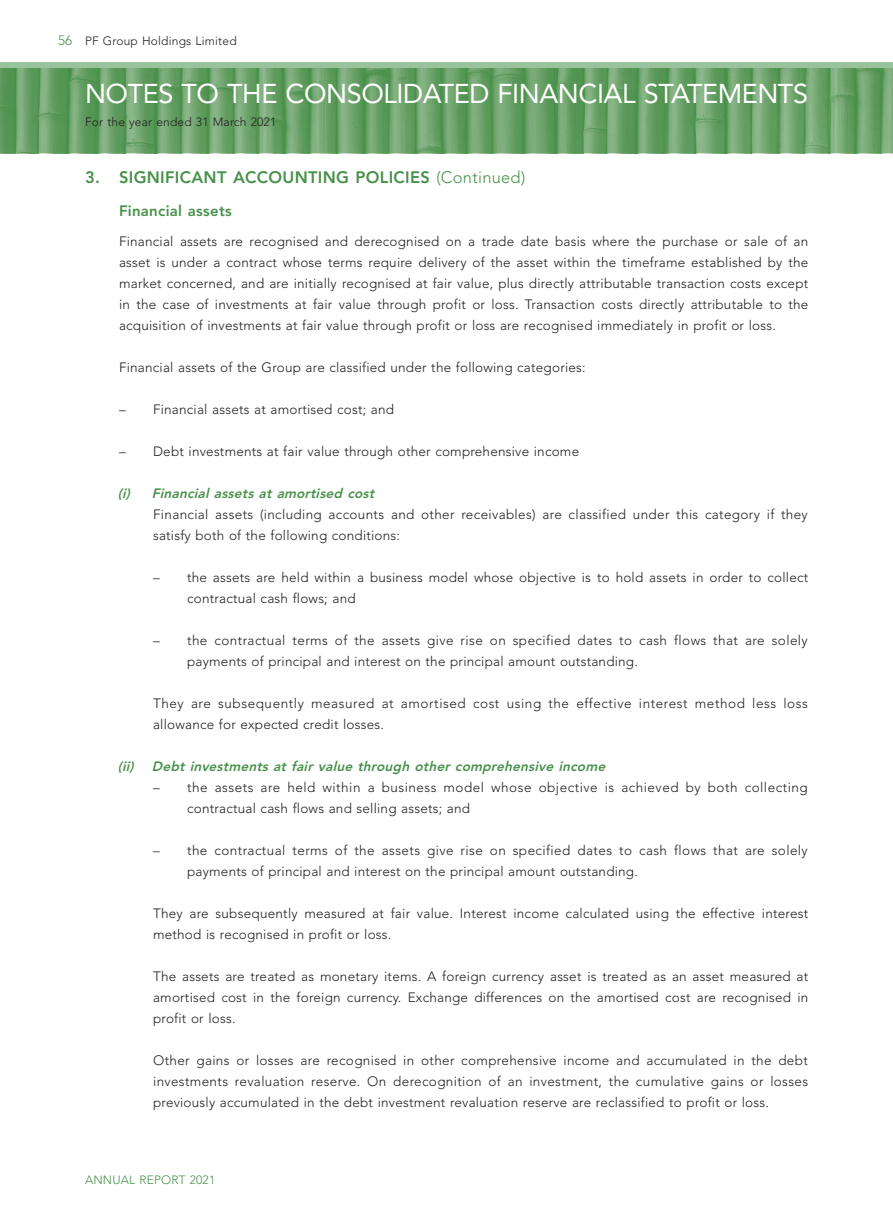
<style>
.page{position:relative;width:893px;height:1212px;background:#fff}
.page>*{position:absolute;margin:0;border:0;box-sizing:border-box;transform-origin:0 0}
.t1{font:27px "Avenir LT Std";letter-spacing:-.015em;color:#fff}
.t2{font:800 16.5px "Avenir LT Std";letter-spacing:.02em;color:#48914b}
.t3{font:800 15px "Avenir LT Std";letter-spacing:.02em;color:#48914b}
.t4{font:300 13.5px/21px "Avenir LT Std";letter-spacing:.015em;color:#231f20}
.t5{font:300 13.5px/21px "Avenir LT Std";letter-spacing:.035em;color:#231f20}
.t6{font:300 13.5px/21px "Avenir LT Std";letter-spacing:.04em;color:#231f20}
.t7{font:italic 800 13.5px "Avenir LT Std";color:#48914b}
.t8{font:300 13.5px "Avenir LT Std";color:#48914b}
.t9{font:300 12px "Avenir LT Std";letter-spacing:.015em;color:#231f20}
.t10{font:300 12px "Avenir LT Std";letter-spacing:.015em;color:#48914b}
.s1{font-weight:300}
</style>
<div class="page">
<svg style="left:0;top:63px;width:893px;height:90px;background:#6ca36b"></svg>
<p class="t8" style="left:58px;top:33px;width:16px">56</p>
<p class="t9" style="left:85px;top:34px;width:153px">PF Group Holdings Limited</p>
<h1 class="t1" style="left:85px;top:78px;width:724px">NOTES TO THE CONSOLIDATED FINANCIAL STATEMENTS</h1>
<p class="t9" style="left:85px;top:115px;width:193px">For the year ended 31 March 2021</p>
<p class="t2" style="left:85px;top:167px;width:442px">3. SIGNIFICANT ACCOUNTING POLICIES <span class="s1">(Continued)</span></p>
<p class="t3" style="left:119px;top:202px;width:114px">Financial assets</p>
<p class="t4" style="left:119px;top:231px;width:691px;text-align:justify">Financial assets are recognised and derecognised on a trade date basis where the purchase or sale of an asset is under a contract whose terms require delivery of the asset within the timeframe established by the market concerned, and are initially recognised at fair value, plus directly attributable transaction costs except in the case of investments at fair value through profit or loss. Transaction costs directly attributable to the acquisition of investments at fair value through profit or loss are recognised immediately in profit or loss.</p>
<p class="t4" style="left:119px;top:357px;width:468px">Financial assets of the Group are classified under the following categories:</p>
<p class="t4" style="left:119px;top:399px;width:277px">– Financial assets at amortised cost; and</p>
<p class="t4" style="left:119px;top:441px;width:462px">– Debt investments at fair value through other comprehensive income</p>
<p class="t7" style="left:118px;top:485px;width:261px">(i) Financial assets at amortised cost</p>
<p class="t4" style="left:153px;top:504px;width:656px">Financial assets (including accounts and other receivables) are classified under this category if they satisfy both of the following conditions:</p>
<p class="t4" style="left:187px;top:567px;width:623px;text-indent:-34px">– the assets are held within a business model whose objective is to hold assets in order to collect contractual cash flows; and</p>
<p class="t4" style="left:187px;top:630px;width:622px;text-indent:-34px">– the contractual terms of the assets give rise on specified dates to cash flows that are solely payments of principal and interest on the principal amount outstanding.</p>
<p class="t6" style="left:153px;top:693px;width:656px">They are subsequently measured at amortised cost using the effective interest method less loss allowance for expected credit losses.</p>
<p class="t7" style="left:118px;top:758px;width:492px">(ii) Debt investments at fair value through other comprehensive income</p>
<p class="t5" style="left:187px;top:777px;width:622px;text-indent:-34px">– the assets are held within a business model whose objective is achieved by both collecting contractual cash flows and selling assets; and</p>
<p class="t4" style="left:187px;top:840px;width:622px;text-indent:-34px">– the contractual terms of the assets give rise on specified dates to cash flows that are solely payments of principal and interest on the principal amount outstanding.</p>
<p class="t4" style="left:153px;top:903px;width:657px">They are subsequently measured at fair value. Interest income calculated using the effective interest method is recognised in profit or loss.</p>
<p class="t4" style="left:153px;top:966px;width:657px;text-align:justify">The assets are treated as monetary items. A foreign currency asset is treated as an asset measured at amortised cost in the foreign currency. Exchange differences on the amortised cost are recognised in profit or loss.</p>
<p class="t4" style="left:153px;top:1050px;width:656px;text-align:justify">Other gains or losses are recognised in other comprehensive income and accumulated in the debt investments revaluation reserve. On derecognition of an investment, the cumulative gains or losses previously accumulated in the debt investment revaluation reserve are reclassified to profit or loss.</p>
<p class="t10" style="left:85px;top:1172px;width:132px">ANNUAL REPORT 2021</p>
</div>
